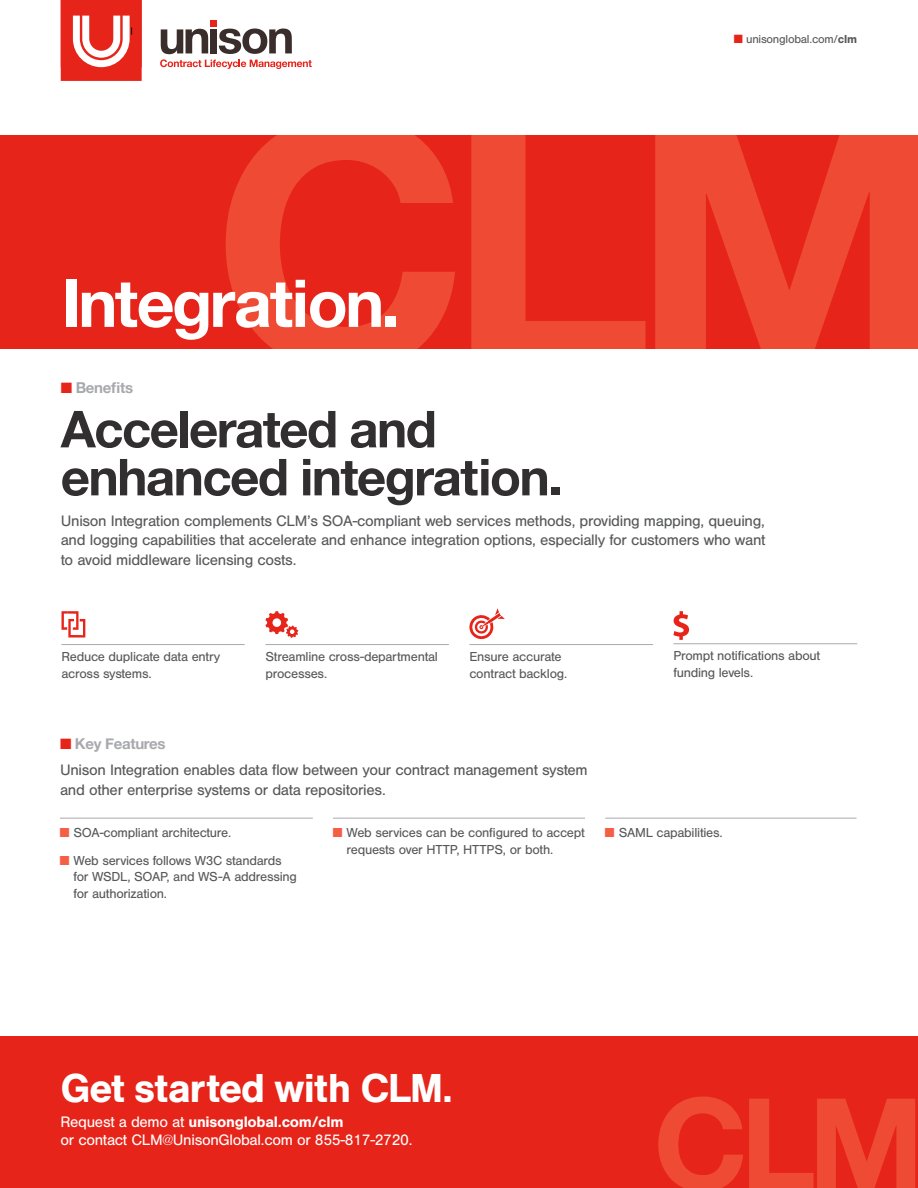
<style>
.page{position:relative;width:918px;height:1188px;background:#fff}
.page>*{position:absolute;margin:0;border:0;box-sizing:border-box;transform-origin:0 0}
.t1{font:700 345px "Helvetica Neue";color:#ef4b34}
.t2{font:700 127.5px "Helvetica Neue";color:#ef4b34}
.H1{font:700 66px "Helvetica Neue";letter-spacing:-.035em;color:#fff}
.H2{font:700 51px/48px "Helvetica Neue";letter-spacing:-.03em;color:#312f30}
.t3{font:700 42px "Nimbus San";letter-spacing:-.03em;color:#fff}
.Intro_Copy_new{font:15.75px/19.5px "Nimbus San";letter-spacing:-.02em;color:#57585a;text-align:justify}
.End_text{font:15.75px "Nimbus San";letter-spacing:-.02em;color:#fff}
.t4{font:700 15.75px "Nimbus San";letter-spacing:-.02em;color:#fff}
.Kicker{font:700 15px "Helvetica Neue";letter-spacing:-.02em;color:#a8a9ad}
.Body_Copy_Rule_Ab{font:13.5px/16.5px "Nimbus San";letter-spacing:-.02em;color:#57585a}
.t5{font:12px "Nimbus San";letter-spacing:-.02em;color:#57585a}
.s1{color:#e72419}
.s2{font-weight:700}
.s3{color:#f55f46}
.s4{font-weight:400}
</style>
<div class="page">
<div style="left:0;top:135px;width:918px;height:213px;background:#e72419"></div>
<div style="left:211px;top:20px;width:6px;height:7px;background:#e72419"></div>
<svg style="left:160px;top:28px;width:152px;height:41px"></svg>
<svg style="left:61px;top:0;width:81px;height:81px"></svg>
<div style="left:0;top:1036px;width:918px;height:152px;background:#e72419"></div>
<hr style="left:62px;top:644px;width:183px;height:1px;background:#a8a9ad">
<hr style="left:673px;top:643px;width:184px;height:1px;background:#a8a9ad">
<hr style="left:265px;top:644px;width:184px;height:1px;background:#a8a9ad">
<hr style="left:60px;top:818px;width:253px;height:1px;background:#a8a9ad">
<hr style="left:469px;top:644px;width:184px;height:1px;background:#a8a9ad">
<hr style="left:333px;top:818px;width:252px;height:1px;background:#a8a9ad">
<hr style="left:605px;top:818px;width:251px;height:1px;background:#a8a9ad">
<svg style="left:61px;top:611px;width:24px;height:27px"></svg>
<svg style="left:265px;top:611px;width:33px;height:27px"></svg>
<svg style="left:469px;top:608px;width:36px;height:31px"></svg>
<svg style="left:673px;top:611px;width:16px;height:29px"></svg>
<p class="t5" style="left:734px;top:33px;width:125px"><span class="s1">■</span> unisonglobal.com/<span class="s2">clm</span></p>
<h1 class="t1" style="left:213px;top:-27px;width:733px">CLM</h1>
<p class="H1" style="left:62px;top:252px;width:340px">Integration.</p>
<p class="Kicker" style="left:61px;top:376px;width:74px"><span class="s1">■</span> Benefits</p>
<p class="H2" style="left:61px;top:407px;width:503px">Accelerated and enhanced integration.</p>
<p class="Intro_Copy_new" style="left:61px;top:511px;width:706px">Unison Integration complements CLM’s SOA-compliant web services methods, providing mapping, queuing, and logging capabilities that accelerate and enhance integration options, especially for customers who want to avoid middleware licensing costs.</p>
<p class="Body_Copy_Rule_Ab" style="left:62px;top:649px;width:160px">Reduce duplicate data entry across systems.</p>
<p class="Body_Copy_Rule_Ab" style="left:673px;top:648px;width:148px">Prompt notifications about funding levels.</p>
<p class="Body_Copy_Rule_Ab" style="left:265px;top:649px;width:174px">Streamline cross-departmental processes.</p>
<p class="Body_Copy_Rule_Ab" style="left:469px;top:649px;width:99px">Ensure accurate contract backlog.</p>
<p class="Kicker" style="left:60px;top:732px;width:107px"><span class="s1">■</span> Key Features</p>
<p class="Intro_Copy_new" style="left:60px;top:761px;width:529px">Unison Integration enables data flow between your contract management system and other enterprise systems or data repositories.</p>
<p class="Body_Copy_Rule_Ab" style="left:60px;top:825px;width:173px"><span class="s3">■</span> SOA-compliant architecture.</p>
<p class="Body_Copy_Rule_Ab" style="left:74px;top:852px;width:225px;text-indent:-14px"><span class="s3">■</span> Web services follows W3C standards for WSDL, SOAP, and WS-A addressing for authorization.</p>
<p class="Body_Copy_Rule_Ab" style="left:346px;top:825px;width:240px;text-indent:-14px"><span class="s3">■</span> Web services can be configured to accept requests over HTTP, HTTPS, or both.</p>
<p class="Body_Copy_Rule_Ab" style="left:605px;top:825px;width:119px"><span class="s3">■</span> SAML capabilities.</p>
<h3 class="t3" style="left:60px;top:1064px;width:394px">Get started with CLM.</h3>
<p class="t4" style="left:60px;top:1113px;width:285px"><span class="s4">Request a demo at</span> unisonglobal.com/clm</p>
<p class="End_text" style="left:60px;top:1131px;width:354px">or contact CLM@UnisonGlobal.com or 855-817-2720.</p>
<h2 class="t2" style="left:653px;top:1044px;width:272px">CLM</h2>
</div>
